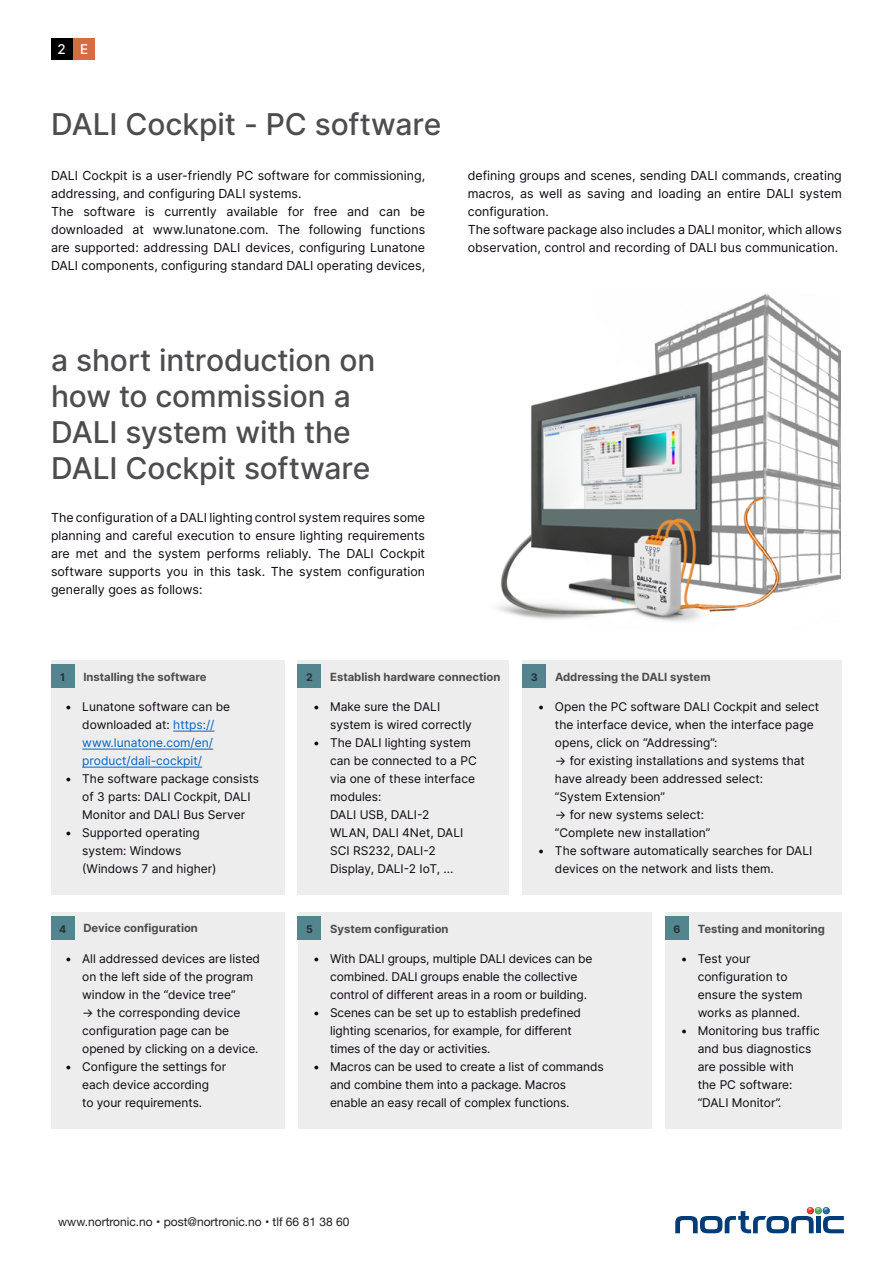
<style>
.page{position:relative;width:893px;height:1263px;background:#fff}
.page>*{position:absolute;margin:0;border:0;box-sizing:border-box;transform-origin:0 0}
.t1{font:500 30px/36px "Inter";letter-spacing:-.005em;color:#4d4d4f}
.t2{font:500 13.5px "Inter";color:#fff}
.t3{font:12.45px/18px "Inter";color:#0e0610}
.t4{font:12px/18px "Inter";color:#0e0610}
.t5{font:12px/18px "Inter";color:#0563c1}
.t6{font:12px "Helvetica Neue";color:#231f20}
.t7{font:700 11.25px "Inter";color:#4d4d4f}
.t8{font:700 10.5px "Inter";color:#2b2e34}
.s1{color:#0e0610}
</style>
<div class="page">
<div style="left:51px;top:38px;width:21px;height:22px;background:#000"></div>
<div style="left:74px;top:38px;width:21px;height:22px;background:#d46d41"></div>
<img style="left:497px;top:294px;width:344px;height:328px">
<div style="left:51px;top:660px;width:233px;height:234px;background:#ededed"></div>
<div style="left:51px;top:912px;width:233px;height:216px;background:#ededed"></div>
<div style="left:298px;top:660px;width:211px;height:234px;background:#ededed"></div>
<div style="left:523px;top:660px;width:319px;height:234px;background:#ededed"></div>
<div style="left:51px;top:664px;width:23px;height:24px;background:#53858e"></div>
<div style="left:51px;top:916px;width:23px;height:24px;background:#53858e"></div>
<div style="left:298px;top:664px;width:23px;height:24px;background:#53858e"></div>
<div style="left:523px;top:664px;width:23px;height:24px;background:#53858e"></div>
<hr style="left:173px;top:731px;width:42px;height:1px;background:#0563c1">
<hr style="left:82px;top:749px;width:131px;height:1px;background:#0563c1">
<hr style="left:82px;top:767px;width:120px;height:1px;background:#0563c1">
<div style="left:298px;top:912px;width:354px;height:216px;background:#ededed"></div>
<div style="left:665px;top:912px;width:177px;height:216px;background:#ededed"></div>
<div style="left:298px;top:916px;width:23px;height:24px;background:#53858e"></div>
<div style="left:665px;top:916px;width:24px;height:24px;background:#53858e"></div>
<svg style="left:675px;top:1207px;width:169px;height:26px"></svg>
<p class="t2" style="left:58px;top:39px;width:32px">2 E</p>
<h1 class="t1" style="left:51px;top:106px;width:392px">DALI Cockpit - PC software</h1>
<p class="t3" style="left:51px;top:166px;width:376px">DALI Cockpit is a user-friendly PC software for commissioning, addressing, and configuring DALI systems.<br>The software is currently available for free and can be downloaded at www.lunatone.com. The following functions are supported: addressing DALI devices, configuring Lunatone DALI components, configuring standard DALI operating devices,</p>
<p class="t3" style="left:468px;top:166px;width:376px">defining groups and scenes, sending DALI commands, creating macros, as well as saving and loading an entire DALI system configuration.<br>The software package also includes a DALI monitor, which allows observation, control and recording of DALI bus communication.</p>
<h1 class="t1" style="left:51px;top:341px;width:326px">a short introduction on how to commission a<br>DALI system with the<br>DALI Cockpit software</h1>
<p class="t3" style="left:51px;top:508px;width:376px;text-align:justify">The configuration of a DALI lighting control system requires some planning and careful execution to ensure lighting requirements are met and the system performs reliably. The DALI Cockpit software supports you in this task. The system configuration generally goes as follows:</p>
<p class="t8" style="left:60px;top:669px;width:7px">1</p>
<p class="t7" style="left:83px;top:668px;width:125px">Installing the software</p>
<p class="t8" style="left:306px;top:669px;width:8px">2</p>
<p class="t8" style="left:531px;top:669px;width:8px">3</p>
<p class="t7" style="left:330px;top:668px;width:172px">Establish hardware connection</p>
<p class="t7" style="left:555px;top:668px;width:157px">Addressing the DALI system</p>
<p class="t5" style="left:82px;top:697px;width:149px;text-indent:-17px"><span class="s1">• Lunatone software can be downloaded at:</span> https:// www.lunatone.com/en/ product/dali-cockpit/</p>
<p class="t4" style="left:82px;top:769px;width:178px;text-indent:-17px">• The software package consists of 3 parts: DALI Cockpit, DALI<br>Monitor and DALI Bus Server</p>
<p class="t4" style="left:82px;top:823px;width:136px;text-indent:-17px">• Supported operating system: Windows (Windows 7 and higher)</p>
<p class="t4" style="left:330px;top:697px;width:143px;text-indent:-17px">• Make sure the DALI system is wired correctly</p>
<p class="t4" style="left:330px;top:733px;width:148px;text-indent:-17px">• The DALI lighting system can be connected to a PC via one of these interface modules:<br>DALI USB, DALI-2<br>WLAN, DALI 4Net, DALI<br>SCI RS232, DALI-2<br>Display, DALI-2 IoT, ...</p>
<p class="t4" style="left:555px;top:697px;width:266px;text-indent:-17px">• Open the PC software DALI Cockpit and select the interface device, when the interface page opens, click on “Addressing”:<br>-&gt; for existing installations and systems that have already been addressed select:<br>“System Extension”<br>-&gt; for new systems select:<br>“Complete new installation”</p>
<p class="t4" style="left:555px;top:841px;width:259px;text-indent:-17px">• The software automatically searches for DALI devices on the network and lists them.</p>
<p class="t8" style="left:59px;top:921px;width:9px">4</p>
<p class="t7" style="left:83px;top:919px;width:116px">Device configuration</p>
<p class="t4" style="left:82px;top:949px;width:179px;text-indent:-17px">• All addressed devices are listed on the left side of the program window in the “device tree”<br>-&gt; the corresponding device configuration page can be opened by clicking on a device.</p>
<p class="t4" style="left:65px;top:1057px;width:162px;text-align:center">• Configure the settings for each device according<br>to your requirements.</p>
<p class="t8" style="left:306px;top:921px;width:8px">5</p>
<p class="t7" style="left:330px;top:920px;width:120px">System configuration</p>
<p class="t8" style="left:674px;top:921px;width:8px">6</p>
<p class="t7" style="left:698px;top:920px;width:129px">Testing and monitoring</p>
<p class="t4" style="left:330px;top:949px;width:264px;text-indent:-17px">• With DALI groups, multiple DALI devices can be combined. DALI groups enable the collective control of different areas in a room or building.</p>
<p class="t4" style="left:330px;top:1003px;width:252px;text-indent:-17px">• Scenes can be set up to establish predefined lighting scenarios, for example, for different times of the day or activities.</p>
<p class="t4" style="left:330px;top:1057px;width:275px;text-indent:-17px">• Macros can be used to create a list of commands and combine them into a package. Macros enable an easy recall of complex functions.</p>
<p class="t4" style="left:698px;top:949px;width:106px;text-indent:-17px">• Test your configuration to ensure the system works as planned.</p>
<p class="t4" style="left:698px;top:1021px;width:124px;text-indent:-17px">• Monitoring bus traffic and bus diagnostics are possible with<br>the PC software: “DALI Monitor”.</p>
<p class="t6" style="left:58px;top:1212px;width:293px">www.nortronic.no • post@nortronic.no • tlf 66 81 38 60</p>
</div>
